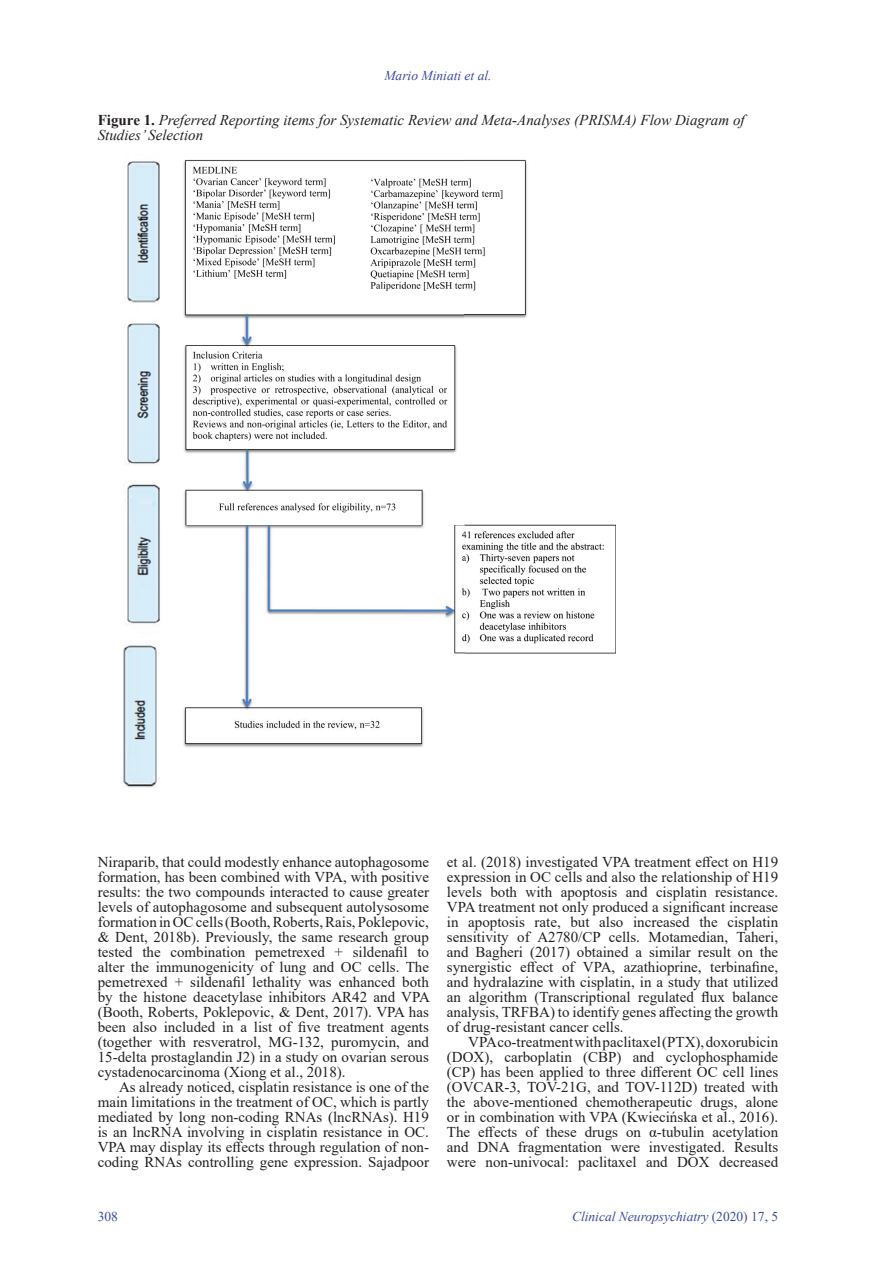
<style>
.page{position:relative;width:893px;height:1263px;background:#fff}
.page>*{position:absolute;margin:0;border:0;box-sizing:border-box;transform-origin:0 0}
.t1{font:15px/15px "Times New Roman";color:#231f20;text-align:justify}
.t2{font:italic 15px/15px "Times New Roman";color:#231f20}
.t3{font:italic 13.5px "Times New Roman";color:#394a9f}
.t4{font:13.5px "Times New Roman";color:#394a9f}
.t5{font:700 12.6px "Times New Roman";color:#231f20}
.s1{font-weight:700;font-style:normal}
.s2{font-style:normal}
</style>
<div class="page">
<img style="left:123px;top:159px;width:493px;height:629px">
<p class="t3" style="left:384px;top:66px;width:109px">Mario Miniati et al.</p>
<p class="t2" style="left:98px;top:112px;width:648px"><span class="s1">Figure 1.</span> Preferred Reporting items for Systematic Review and Meta-Analyses (PRISMA) Flow Diagram of<br>Studies’ Selection</p>
<p class="t5" style="left:110px;top:115px;width:163px">Diagram of Studies’ Selection.</p>
<p class="t1" style="left:98px;top:854px;width:333px">Niraparib, that could modestly enhance autophagosome formation, has been combined with VPA, with positive results: the two compounds interacted to cause greater levels of autophagosome and subsequent autolysosome formation in OC cells (Booth, Roberts, Rais, Poklepovic, &amp; Dent, 2018b). Previously, the same research group tested the combination pemetrexed + sildenafil to alter the immunogenicity of lung and OC cells. The pemetrexed + sildenafil lethality was enhanced both by the histone deacetylase inhibitors AR42 and VPA (Booth, Roberts, Poklepovic, &amp; Dent, 2017). VPA has been also included in a list of five treatment agents (together with resveratrol, MG-132, puromycin, and 15-delta prostaglandin J2) in a study on ovarian serous cystadenocarcinoma (Xiong et al., 2018).</p>
<p class="t1" style="left:98px;top:1079px;width:333px;text-indent:21px">As already noticed, cisplatin resistance is one of the main limitations in the treatment of OC, which is partly mediated by long non-coding RNAs (lncRNAs). H19 is an lncRNA involving in cisplatin resistance in OC.<br>VPA may display its effects through regulation of non&shy;coding RNAs controlling gene expression. Sajadpoor</p>
<p class="t1" style="left:447px;top:854px;width:333px">et al. (2018) investigated VPA treatment effect on H19 expression in OC cells and also the relationship of H19 levels both with apoptosis and cisplatin resistance.<br>VPA treatment not only produced a significant increase in apoptosis rate, but also increased the cisplatin sensitivity of A2780/CP cells. Motamedian, Taheri, and Bagheri (2017) obtained a similar result on the synergistic effect of VPA, azathioprine, terbinafine, and hydralazine with cisplatin, in a study that utilized an algorithm (Transcriptional regulated flux balance analysis, TRFBA) to identify genes affecting the growth of drug-resistant cancer cells.</p>
<p class="t1" style="left:447px;top:1034px;width:333px;text-indent:21px">VPA co-treatment with paclitaxel (PTX), doxorubicin (DOX), carboplatin (CBP) and cyclophosphamide (CP) has been applied to three different OC cell lines (OVCAR-3, TOV-21G, and TOV-112D) treated with the above-mentioned chemotherapeutic drugs, alone or in combination with VPA (Kwiecińska et al., 2016).<br>The effects of these drugs on α-tubulin acetylation and DNA fragmentation were investigated. Results were non-univocal: paclitaxel and DOX decreased</p>
<p class="t4" style="left:98px;top:1206px;width:22px">308</p>
<p class="t3" style="left:572px;top:1207px;width:208px">Clinical Neuropsychiatry <span class="s2">(2020) 17, 5</span></p>
</div>
